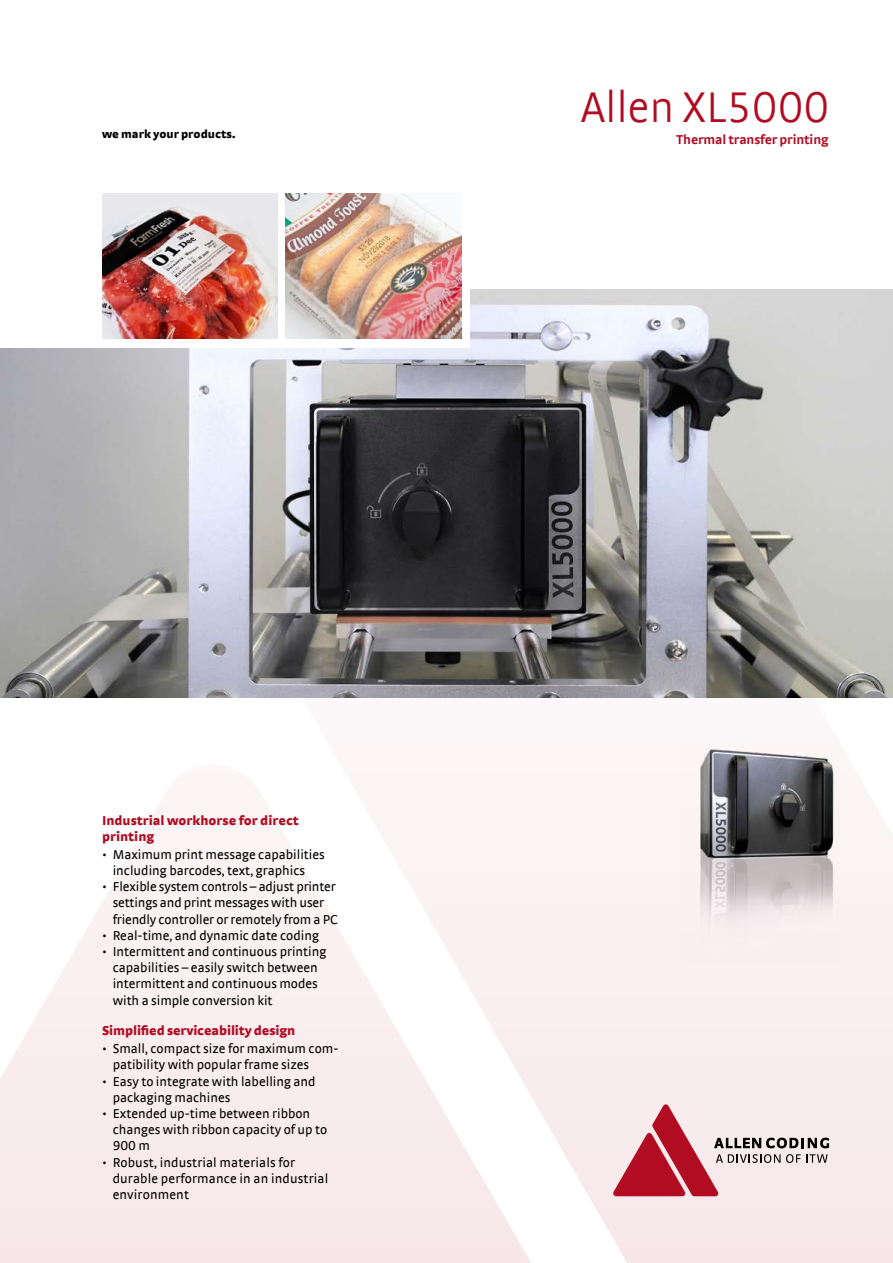
<style>
.page{position:relative;width:893px;height:1263px;background:#fff}
.page>*{position:absolute;margin:0;border:0;box-sizing:border-box;transform-origin:0 0}
.t1{font:300 45px "Strada TF";color:#b10c22}
.t2{font:13.5px/16.2px "Strada TF";color:#000}
.t3{font:900 13.5px/16.2px "Strada TF";color:#b10c22}
.t4{font:700 13.5px "Strada TF";letter-spacing:-.01em;color:#b10c22}
.t5{font:900 12px "Strada TF";color:#000}
</style>
<div class="page">
<svg style="left:267px;top:697px;width:626px;height:566px"></svg>
<svg style="left:0;top:765px;width:880px;height:498px;fill:#faeff1"></svg>
<img style="left:0;top:289px;width:893px;height:408px">
<div style="left:0;top:232px;width:469px;height:116px;background:#fff"></div>
<img style="left:681px;top:721px;width:159px;height:244px">
<img style="left:286px;top:193px;width:175px;height:146px">
<img style="left:102px;top:193px;width:175px;height:146px">
<svg style="left:613px;top:1104px;width:216px;height:92px;background:#dbaab1"></svg>
<p class="t5" style="left:102px;top:126px;width:135px">we mark your products.</p>
<h1 class="t1" style="left:581px;top:81px;width:250px">Allen XL5000</h1>
<p class="t4" style="left:676px;top:132px;width:154px">Thermal transfer printing</p>
<p class="t3" style="left:102px;top:812px;width:198px">Industrial workhorse for direct printing</p>
<p class="t2" style="left:113px;top:846px;width:214px;text-indent:-11px">• Maximum print message capabilities including barcodes, text, graphics</p>
<p class="t2" style="left:113px;top:878px;width:227px;text-indent:-11px">• Flexible system controls – adjust printer settings and print messages with user friendly controller or remotely from a PC</p>
<p class="t2" style="left:102px;top:927px;width:219px">• Real-time, and dynamic date coding</p>
<p class="t2" style="left:113px;top:943px;width:215px;text-indent:-11px">• Intermittent and continuous printing capabilities – easily switch between intermittent and continuous modes with a simple conversion kit</p>
<p class="t3" style="left:102px;top:1022px;width:195px">Simplified serviceability design</p>
<p class="t2" style="left:113px;top:1040px;width:227px;text-indent:-11px">• Small, compact size for maximum com&shy;patibility with popular frame sizes</p>
<p class="t2" style="left:113px;top:1073px;width:204px;text-indent:-11px">• Easy to integrate with labelling and packaging machines</p>
<p class="t2" style="left:113px;top:1105px;width:216px;text-indent:-11px">• Extended up-time between ribbon changes with ribbon capacity of up to<br>900 m</p>
<p class="t2" style="left:113px;top:1154px;width:217px;text-indent:-11px">• Robust, industrial materials for durable performance in an industrial environment</p>
</div>
